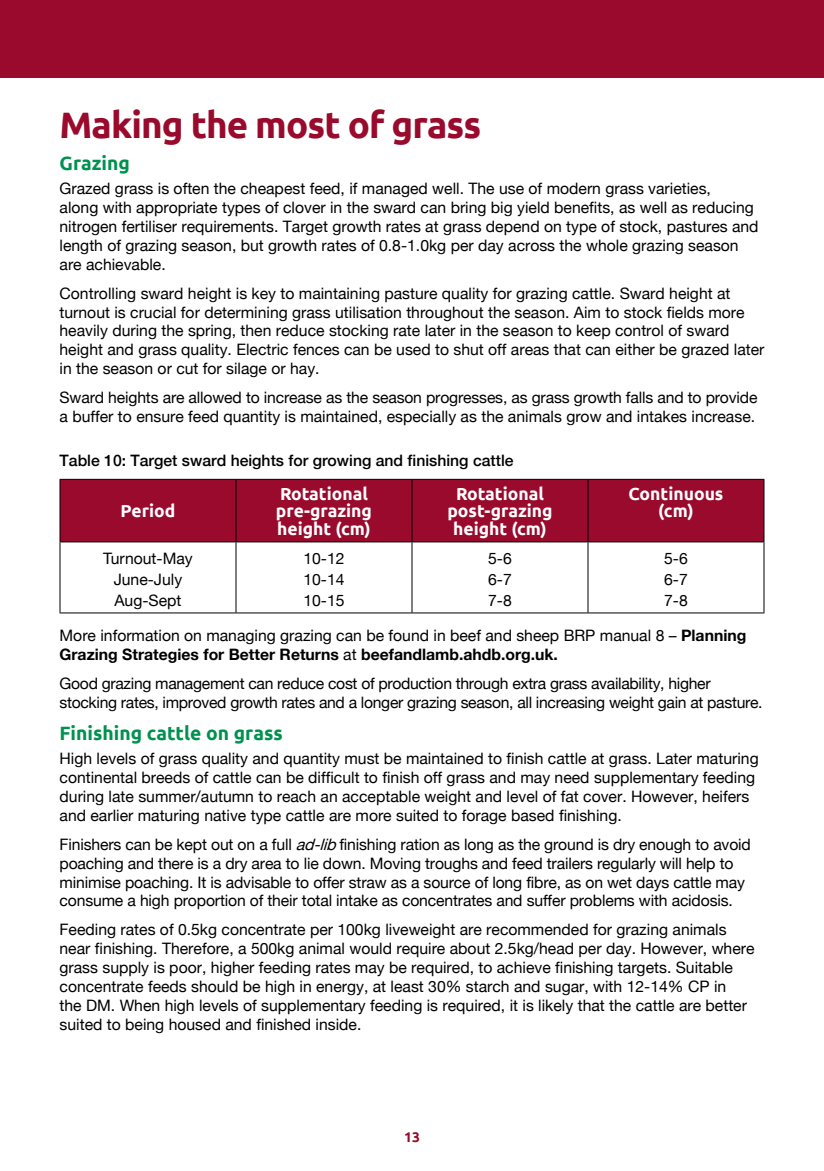
<style>
.page{position:relative;width:824px;height:1171px;background:#fff}
.page>*{position:absolute;margin:0;border:0;box-sizing:border-box;transform-origin:0 0}
.LOU_Main_Head{font:700 36.75px "Ubuntu";letter-spacing:-.025em;color:#990a2c}
.NEW_Subheads{font:700 19.25px "Ubuntu";color:#009150}
.Table_header{font:700 17.5px/17.5px "Ubuntu";color:#fff}
.NEW_Body_text{font:15.75px/18.9px "Helvetica Neue";color:#000}
.NEW_Body_text-2{font:15.75px/18.9px "Helvetica Neue";letter-spacing:-.02em;color:#000}
.Table_body_text{font:15.75px "Helvetica Neue";color:#000}
.NEW_Body_text-3{font:500 15.75px "Helvetica Neue";color:#000}
.t1{font:700 14px "Ubuntu";color:#990a2c}
.s1{font-weight:700}
.s2{font-style:italic}
</style>
<div class="page">
<div style="left:0;top:0;width:823px;height:77px;background:#990a2c"></div>
<div style="left:61px;top:480px;width:702px;height:61px;background:#990a2c"></div>
<hr style="left:60px;top:479px;width:176px;height:1px;background:#000">
<hr style="left:60px;top:480px;width:1px;height:61px;background:#000">
<hr style="left:236px;top:479px;width:176px;height:1px;background:#000">
<hr style="left:235px;top:480px;width:1px;height:61px;background:#000">
<hr style="left:412px;top:479px;width:176px;height:1px;background:#000">
<hr style="left:411px;top:480px;width:1px;height:61px;background:#000">
<hr style="left:588px;top:479px;width:176px;height:1px;background:#000">
<hr style="left:587px;top:480px;width:1px;height:61px;background:#000">
<hr style="left:763px;top:480px;width:1px;height:61px;background:#000">
<hr style="left:60px;top:541px;width:176px;height:1px;background:#000">
<hr style="left:60px;top:542px;width:1px;height:70px;background:#000">
<hr style="left:236px;top:541px;width:176px;height:1px;background:#000">
<hr style="left:235px;top:542px;width:1px;height:70px;background:#000">
<hr style="left:412px;top:541px;width:176px;height:1px;background:#000">
<hr style="left:411px;top:542px;width:1px;height:70px;background:#000">
<hr style="left:588px;top:541px;width:176px;height:1px;background:#000">
<hr style="left:587px;top:542px;width:1px;height:70px;background:#000">
<hr style="left:763px;top:542px;width:1px;height:70px;background:#000">
<hr style="left:60px;top:612px;width:176px;height:1px;background:#000">
<hr style="left:236px;top:612px;width:176px;height:1px;background:#000">
<hr style="left:412px;top:612px;width:176px;height:1px;background:#000">
<hr style="left:588px;top:612px;width:176px;height:1px;background:#000">
<p class="LOU_Main_Head" style="left:60px;top:102px;width:423px">Making the most of grass</p>
<p class="NEW_Subheads" style="left:60px;top:152px;width:72px">Grazing</p>
<p class="NEW_Body_text" style="left:60px;top:180px;width:700px">Grazed grass is often the cheapest feed, if managed well. The use of modern grass varieties,<br>along with appropriate types of clover in the sward can bring big yield benefits, as well as reducing nitrogen fertiliser requirements. Target growth rates at grass depend on type of stock, pastures and length of grazing season, but growth rates of 0.8-1.0kg per day across the whole grazing season are achievable.</p>
<p class="NEW_Body_text" style="left:60px;top:284px;width:706px">Controlling sward height is key to maintaining pasture quality for grazing cattle. Sward height at turnout is crucial for determining grass utilisation throughout the season. Aim to stock fields more heavily during the spring, then reduce stocking rate later in the season to keep control of sward height and grass quality. Electric fences can be used to shut off areas that can either be grazed later in the season or cut for silage or hay.</p>
<p class="NEW_Body_text" style="left:60px;top:389px;width:699px">Sward heights are allowed to increase as the season progresses, as grass growth falls and to provide a buffer to ensure feed quantity is maintained, especially as the animals grow and intakes increase.</p>
<p class="NEW_Body_text-3" style="left:60px;top:448px;width:455px">Table 10: Target sward heights for growing and finishing cattle</p>
<p class="Table_header" style="left:120px;top:502px;width:56px">Period</p>
<p class="Table_header" style="left:280px;top:485px;width:89px">Rotational</p>
<p class="Table_header" style="left:276px;top:502px;width:97px">pre-grazing height (cm)</p>
<p class="Table_header" style="left:447px;top:485px;width:107px;text-align:center">Rotational post-grazing height (cm)</p>
<p class="Table_header" style="left:628px;top:485px;width:96px">Continuous</p>
<p class="Table_header" style="left:658px;top:502px;width:37px">(cm)</p>
<p class="Table_body_text" style="left:103px;top:547px;width:91px">Turnout-May</p>
<p class="Table_body_text" style="left:114px;top:568px;width:70px">June-July</p>
<p class="Table_body_text" style="left:114px;top:589px;width:69px">Aug-Sept</p>
<p class="Table_body_text" style="left:303px;top:547px;width:43px">10-12</p>
<p class="Table_body_text" style="left:303px;top:568px;width:43px">10-14</p>
<p class="Table_body_text" style="left:303px;top:589px;width:43px">10-15</p>
<p class="Table_body_text" style="left:488px;top:547px;width:25px">5-6</p>
<p class="Table_body_text" style="left:488px;top:568px;width:25px">6-7</p>
<p class="Table_body_text" style="left:488px;top:589px;width:25px">7-8</p>
<p class="Table_body_text" style="left:664px;top:547px;width:25px">5-6</p>
<p class="Table_body_text" style="left:664px;top:568px;width:25px">6-7</p>
<p class="Table_body_text" style="left:664px;top:589px;width:25px">7-8</p>
<p class="NEW_Body_text" style="left:60px;top:627px;width:688px">More information on managing grazing can be found in beef and sheep BRP manual 8 – <span class="s1">Planning<br>Grazing Strategies for Better Returns</span> at <span class="s1">beefandlamb.ahdb.org.uk.</span></p>
<p class="NEW_Body_text-2" style="left:60px;top:674px;width:704px">Good grazing management can reduce cost of production through extra grass availability, higher stocking rates, improved growth rates and a longer grazing season, all increasing weight gain at pasture.</p>
<p class="NEW_Subheads" style="left:60px;top:722px;width:224px">Finishing cattle on grass</p>
<p class="NEW_Body_text" style="left:60px;top:750px;width:700px">High levels of grass quality and quantity must be maintained to finish cattle at grass. Later maturing continental breeds of cattle can be difficult to finish off grass and may need supplementary feeding during late summer/autumn to reach an acceptable weight and level of fat cover. However, heifers and earlier maturing native type cattle are more suited to forage based finishing.</p>
<p class="NEW_Body_text" style="left:60px;top:835px;width:692px">Finishers can be kept out on a full <span class="s2">ad-lib</span>finishing ration as long as the ground is dry enough to avoid poaching and there is a dry area to lie down. Moving troughs and feed trailers regularly will help to minimise poaching. It is advisable to offer straw as a source of long fibre, as on wet days cattle may consume a high proportion of their total intake as concentrates and suffer problems with acidosis.</p>
<p class="NEW_Body_text" style="left:60px;top:921px;width:696px">Feeding rates of 0.5kg concentrate per 100kg liveweight are recommended for grazing animals near finishing. Therefore, a 500kg animal would require about 2.5kg/head per day. However, where grass supply is poor, higher feeding rates may be required, to achieve finishing targets. Suitable concentrate feeds should be high in energy, at least 30% starch and sugar, with 12-14% CP in<br>the DM. When high levels of supplementary feeding is required, it is likely that the cattle are better suited to being housed and finished inside.</p>
<p class="t1" style="left:404px;top:1128px;width:17px">13</p>
</div>
